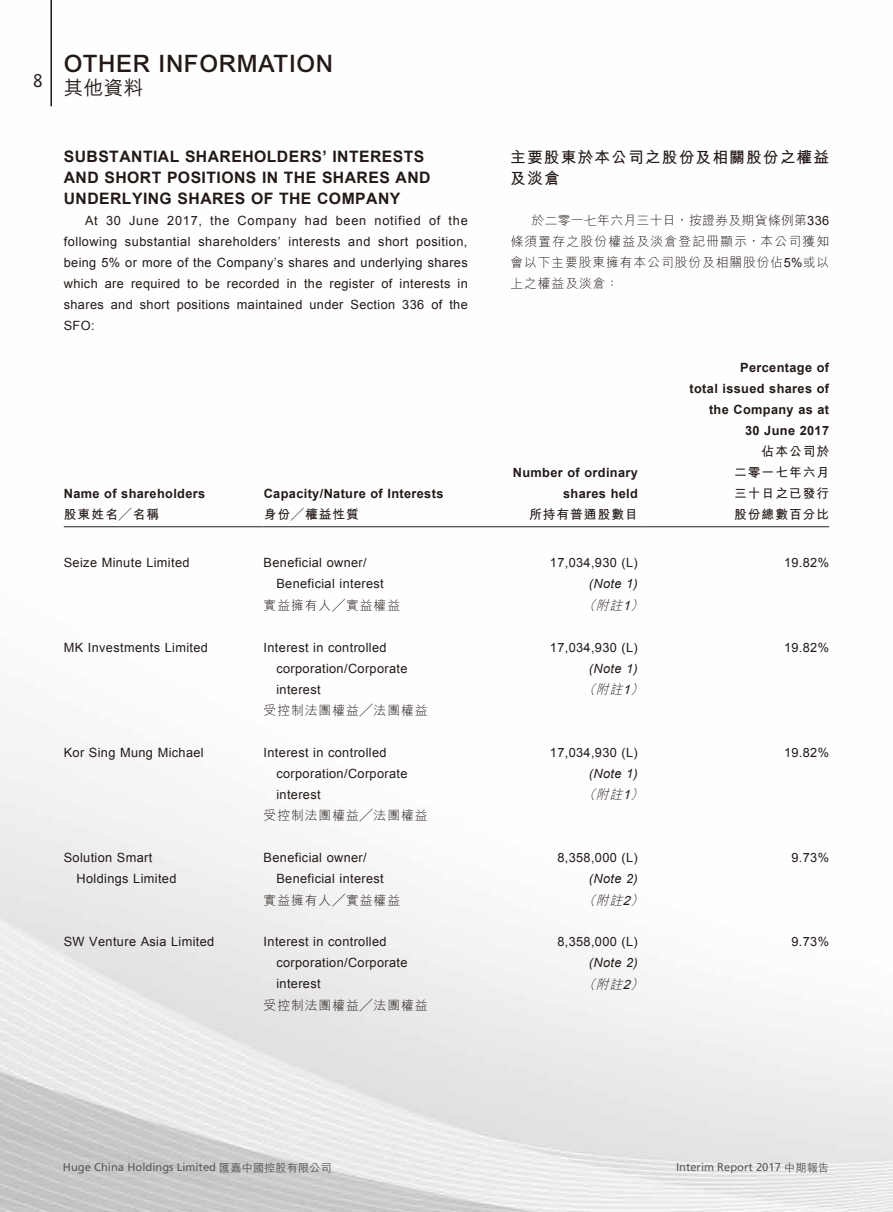
<style>
.page{position:relative;width:893px;height:1212px;background:#fff}
.page>*{position:absolute;margin:0;border:0;box-sizing:border-box;transform-origin:0 0}
.t1{font:500 24px "Arial MT Std";letter-spacing:.03em;color:#231916}
.t2{font:500 19.5px "M Hei HK";color:#231916}
.t3{font:18px "Vectora LT Std";color:#231916;scale:.95 1}
.t4{font:700 15.75px/21px "Arial";letter-spacing:.03em;color:#231916}
.t5{font:700 15.75px/21px "M Hei HK";letter-spacing:.07em;color:#231916}
.t6{font:12.75px/21px "Arial";letter-spacing:.03em;color:#231916}
.t7{font:300 12.75px/21px "M Hei HK";letter-spacing:.08em;color:#231916;text-align:justify}
.t8{font:700 12.75px/21px "Arial";letter-spacing:.03em;color:#231916;text-align:right}
.t9{font:700 12.75px/21px "M Hei HK";letter-spacing:.08em;color:#231916;text-align:justify}
.t10{font:italic 12.75px "Arial";letter-spacing:.03em;color:#231916}
.t11{font:italic 300 12.75px "M Hei HK";color:#231916}
.t12{font:11.25px "Frutiger LT Std";color:#595857}
.s1{font-family:"Arial";font-weight:400}
.s2{font-family:"M Hei HK";font-weight:500}
</style>
<div class="page">
<hr style="left:50px;top:0;width:2px;height:106px;background:#231916">
<hr style="left:64px;top:526px;width:200px;height:1px;background:#231916">
<hr style="left:264px;top:526px;width:191px;height:1px;background:#231916">
<hr style="left:455px;top:526px;width:191px;height:1px;background:#231916">
<hr style="left:646px;top:526px;width:183px;height:1px;background:#231916">
<h3 class="t3" style="left:33px;top:70px;width:12px">8</h3>
<h1 class="t1" style="left:64px;top:49px;width:271px">OTHER INFORMATION</h1>
<h2 class="t2" style="left:64px;top:74px;width:81px">其他資料</h2>
<p class="t4" style="left:64px;top:147px;width:368px">SUBSTANTIAL SHAREHOLDERS’ INTERESTS<br>AND SHORT POSITIONS IN THE SHARES AND<br>UNDERLYING SHARES OF THE COMPANY</p>
<p class="t6" style="left:64px;top:210px;width:406px;text-align:justify;text-indent:21px">At 30 June 2017, the Company had been notified of the following substantial shareholders’ interests and short position, being 5% or more of the Company’s shares and underlying shares which are required to be recorded in the register of interests in shares and short positions maintained under Section 336 of the SFO:</p>
<p class="t8" style="left:64px;top:484px;width:143px">Name of shareholders</p>
<p class="t9" style="left:64px;top:503px;width:97px">股東姓名╱名稱</p>
<p class="t8" style="left:264px;top:484px;width:181px">Capacity/Nature of Interests</p>
<p class="t9" style="left:264px;top:503px;width:97px">身份╱權益性質</p>
<p class="t6" style="left:64px;top:552px;width:127px">Seize Minute Limited</p>
<p class="t6" style="left:276px;top:552px;width:109px;text-indent:-13px">Beneficial owner/<br>Beneficial interest</p>
<p class="t7" style="left:264px;top:594px;width:138px">實益擁有人╱實益權益</p>
<p class="t6" style="left:64px;top:637px;width:146px">MK Investments Limited</p>
<p class="t6" style="left:276px;top:637px;width:133px;text-indent:-13px">Interest in controlled corporation/Corporate interest</p>
<p class="t7" style="left:264px;top:699px;width:165px">受控制法團權益╱法團權益</p>
<p class="t6" style="left:64px;top:742px;width:141px">Kor Sing Mung Michael</p>
<p class="t6" style="left:276px;top:742px;width:133px;text-indent:-13px">Interest in controlled corporation/Corporate interest</p>
<p class="t7" style="left:264px;top:805px;width:165px">受控制法團權益╱法團權益</p>
<p class="t6" style="left:77px;top:847px;width:101px;text-indent:-13px">Solution Smart<br>Holdings Limited</p>
<p class="t6" style="left:276px;top:847px;width:109px;text-indent:-13px">Beneficial owner/<br>Beneficial interest</p>
<p class="t7" style="left:264px;top:889px;width:138px">實益擁有人╱實益權益</p>
<p class="t6" style="left:64px;top:931px;width:152px">SW Venture Asia Limited</p>
<p class="t6" style="left:276px;top:931px;width:133px;text-indent:-13px">Interest in controlled corporation/Corporate interest</p>
<p class="t7" style="left:264px;top:994px;width:165px">受控制法團權益╱法團權益</p>
<p class="t5" style="left:510px;top:145px;width:320px">主要股東於本公司之股份及相關股份之權益及淡倉</p>
<p class="t7" style="left:510px;top:210px;width:320px;text-indent:21px">於二零一七年六月三十日，按證券及期貨條例第<span class="s1">336</span>條須置存之股份權益及淡倉登記冊顯示，本公司獲知會以下主要股東擁有本公司股份及相關股份佔<span class="s1">5%</span>或以上之權益及淡倉：</p>
<p class="t8" style="left:513px;top:463px;width:127px">Number of ordinary shares held</p>
<p class="t9" style="left:529px;top:503px;width:110px">所持有普通股數目</p>
<p class="t6" style="left:550px;top:552px;width:89px">17,034,930 (L)</p>
<p class="t10" style="left:589px;top:576px;width:50px">(Note 1)</p>
<p class="t11" style="left:583px;top:596px;width:66px">（附註<span class="s1">1</span>）</p>
<p class="t6" style="left:550px;top:637px;width:89px">17,034,930 (L)</p>
<p class="t10" style="left:589px;top:660px;width:50px">(Note 1)</p>
<p class="t11" style="left:583px;top:680px;width:66px">（附註<span class="s1">1</span>）</p>
<p class="t6" style="left:550px;top:742px;width:89px">17,034,930 (L)</p>
<p class="t10" style="left:589px;top:765px;width:50px">(Note 1)</p>
<p class="t11" style="left:583px;top:786px;width:66px">（附註<span class="s1">1</span>）</p>
<p class="t6" style="left:557px;top:847px;width:82px">8,358,000 (L)</p>
<p class="t10" style="left:589px;top:870px;width:50px">(Note 2)</p>
<p class="t11" style="left:583px;top:891px;width:66px">（附註<span class="s1">2</span>）</p>
<p class="t6" style="left:557px;top:931px;width:82px">8,358,000 (L)</p>
<p class="t10" style="left:589px;top:955px;width:50px">(Note 2)</p>
<p class="t11" style="left:583px;top:975px;width:66px">（附註<span class="s1">2</span>）</p>
<p class="t8" style="left:689px;top:358px;width:141px">Percentage of<br>total issued shares of the Company as at<br>30 June 2017</p>
<p class="t9" style="left:734px;top:440px;width:97px;text-indent:27px">佔本公司於二零一七年六月三十日之已發行股份總數百分比</p>
<p class="t6" style="left:784px;top:552px;width:47px">19.82%</p>
<p class="t6" style="left:784px;top:637px;width:47px">19.82%</p>
<p class="t6" style="left:784px;top:742px;width:47px">19.82%</p>
<p class="t6" style="left:791px;top:847px;width:39px">9.73%</p>
<p class="t6" style="left:791px;top:931px;width:39px">9.73%</p>
<p class="t12" style="left:63px;top:1160px;width:270px">Huge China Holdings Limited <span class="s2">匯嘉中國控股有限公司</span></p>
<p class="t12" style="left:676px;top:1161px;width:155px">Interim Report 2017 <span class="s2">中期報告</span></p>
</div>
